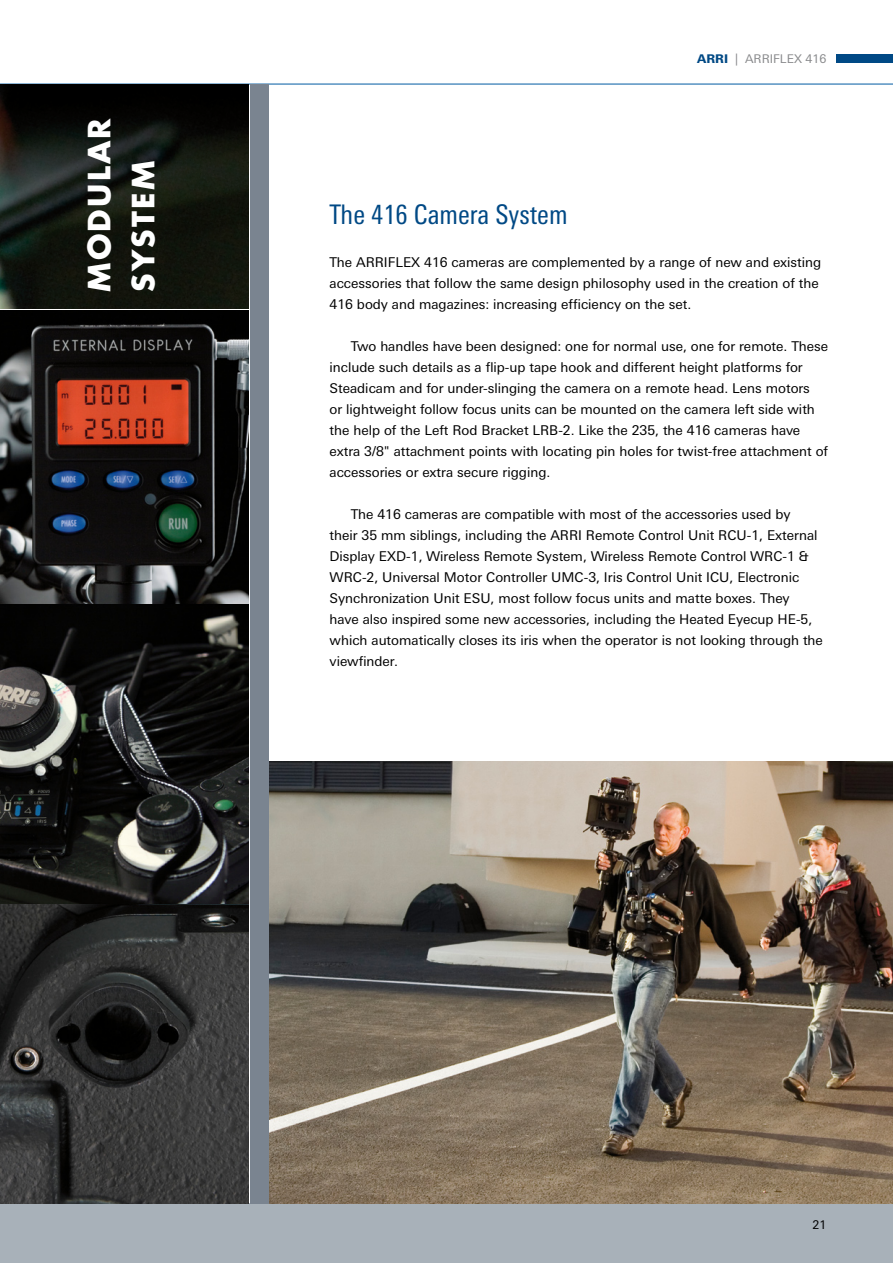
<style>
.page{position:relative;width:893px;height:1263px;background:#fff}
.page>*{position:absolute;margin:0;border:0;box-sizing:border-box;transform-origin:0 0}
.Fließtext{font:700 29.85px "Futura";letter-spacing:.075em;color:#fff}
.Headline{font:condensed 27px "Linotype Univers";color:#004985}
.Fließtext_Einzug{font:13.5px/21px "Linotype Univers Basic";color:#000}
.Fließtext-2{font:13.5px/21px "Linotype Univers Basic";color:#000}
.t1{font:12px "Linotype Univers Basic";color:#898a8c}
.t2{font:12px "Linotype Univers Basic";color:#000}
.s1{font-weight:800;color:#004985}
</style>
<div class="page">
<div style="left:0;top:1203px;width:893px;height:60px;background:#a8b1b9"></div>
<hr style="left:0;top:84px;width:893px;height:1px;background:#005aa2">
<div style="left:836px;top:54px;width:57px;height:8px;background:#004985"></div>
<img style="left:269px;top:761px;width:624px;height:442px">
<img style="left:0;top:308px;width:249px;height:895px">
<svg style="left:0;top:84px;width:249px;height:224px;background:#11150f"></svg>
<div style="left:250px;top:84px;width:19px;height:1119px;background:#7a8490"></div>
<p class="Fließtext" style="left:79px;top:292px;width:175px;rotate:-90deg">MODULAR</p>
<p class="Fließtext" style="left:123px;top:292px;width:133px;rotate:-90deg">SYSTEM</p>
<p class="t1" style="left:697px;top:52px;width:131px"><span class="s1">ARRI</span> | ARRIFLEX 416</p>
<p class="Headline" style="left:330px;top:199px;width:240px">The 416 Camera System</p>
<p class="Fließtext-2" style="left:330px;top:252px;width:493px">The ARRIFLEX 416 cameras are complemented by a range of new and existing accessories that follow the same design philosophy used in the creation of the<br>416 body and magazines: increasing efficiency on the set.</p>
<p class="Fließtext_Einzug" style="left:330px;top:336px;width:500px;text-indent:21px">Two handles have been designed: one for normal use, one for remote. These include such details as a flip-up tape hook and different height platforms for Steadicam and for under-slinging the camera on a remote head. Lens motors<br>or lightweight follow focus units can be mounted on the camera left side with the help of the Left Rod Bracket LRB-2. Like the 235, the 416 cameras have extra 3/8" attachment points with locating pin holes for twist-free attachment of accessories or extra secure rigging.</p>
<p class="Fließtext_Einzug" style="left:330px;top:504px;width:495px;text-indent:21px">The 416 cameras are compatible with most of the accessories used by<br>their 35 mm siblings, including the ARRI Remote Control Unit RCU-1, External Display EXD-1, Wireless Remote System, Wireless Remote Control WRC-1 &amp; WRC-2, Universal Motor Controller UMC-3, Iris Control Unit ICU, Electronic Synchronization Unit ESU, most follow focus units and matte boxes. They<br>have also inspired some new accessories, including the Heated Eyecup HE-5, which automatically closes its iris when the operator is not looking through the viewfinder.</p>
<p class="t2" style="left:812px;top:1218px;width:15px">21</p>
</div>
